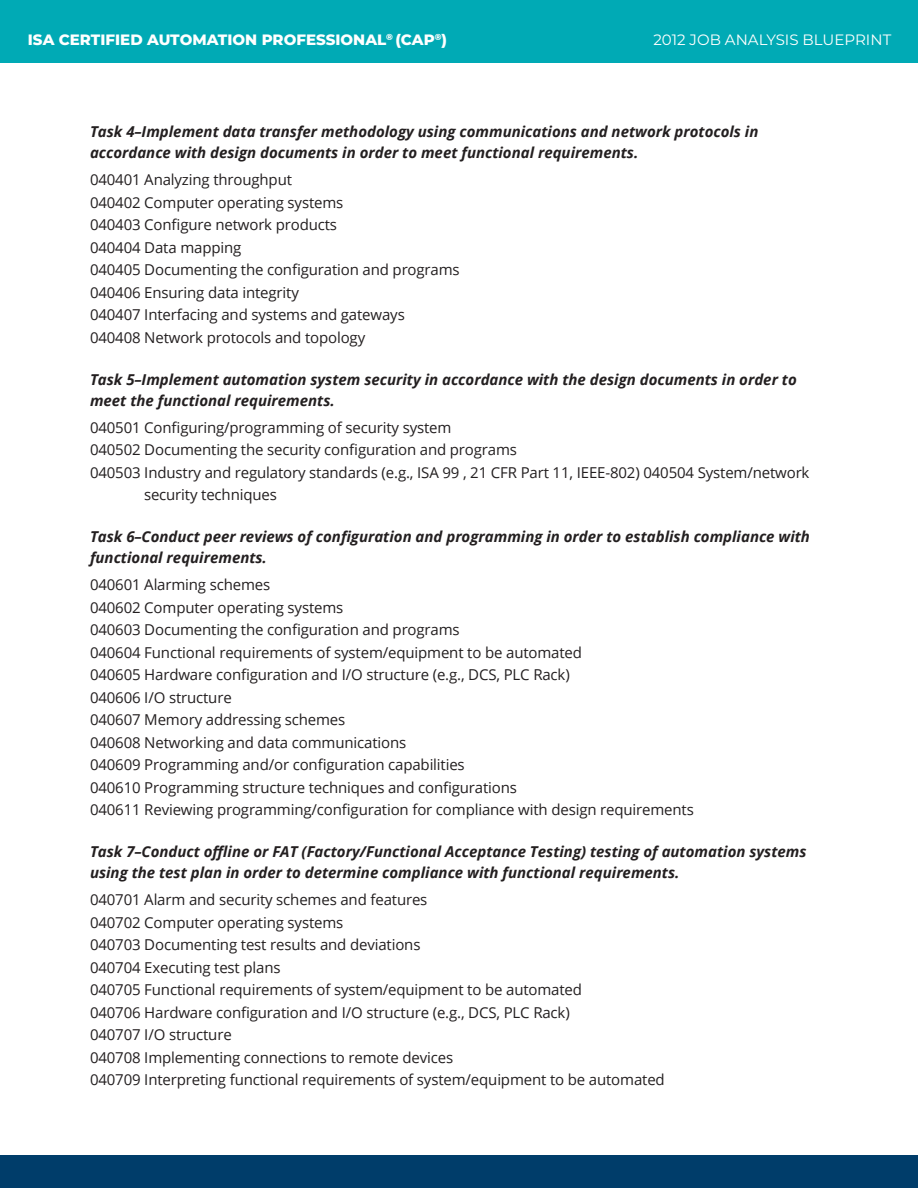
<style>
.page{position:relative;width:918px;height:1188px;background:#fff}
.page>*{position:absolute;margin:0;border:0;box-sizing:border-box;transform-origin:0 0}
.t1{font:15px/22.5px "Open Sans";letter-spacing:-.01em;color:#231f20}
.t2{font:italic 700 15px/21px "Open Sans";color:#231f20}
.t3{font:800 15px "Montserrat";color:#fff}
.t4{font:15px "Montserrat";color:#fff}
</style>
<div class="page">
<div style="left:0;top:1156px;width:918px;height:32px;background:#003d6a"></div>
<div style="left:0;top:0;width:918px;height:63px;background:#00aab5"></div>
<p class="t3" style="left:28px;top:28px;width:421px">ISA CERTIFIED AUTOMATION PROFESSIONAL<sup>®</sup> (CAP<sup>®</sup>)</p>
<p class="t4" style="left:653px;top:30px;width:239px">2012 JOB ANALYSIS BLUEPRINT</p>
<p class="t2" style="left:90px;top:121px;width:670px">Task 4–Implement data transfer methodology using communications and network protocols in accordance with design documents in order to meet functional requirements.</p>
<p class="t1" style="left:90px;top:168px;width:204px">040401 Analyzing throughput</p>
<p class="t1" style="left:90px;top:191px;width:255px">040402 Computer operating systems</p>
<p class="t1" style="left:90px;top:213px;width:249px">040403 Configure network products</p>
<p class="t1" style="left:90px;top:236px;width:153px">040404 Data mapping</p>
<p class="t1" style="left:90px;top:258px;width:371px">040405 Documenting the configuration and programs</p>
<p class="t1" style="left:90px;top:281px;width:210px">040406 Ensuring data integrity</p>
<p class="t1" style="left:90px;top:303px;width:316px">040407 Interfacing and systems and gateways</p>
<p class="t1" style="left:90px;top:326px;width:277px">040408 Network protocols and topology</p>
<p class="t2" style="left:90px;top:369px;width:708px">Task 5–Implement automation system security in accordance with the design documents in order to meet the functional requirements.</p>
<p class="t1" style="left:90px;top:416px;width:363px">040501 Configuring/programming of security system</p>
<p class="t1" style="left:90px;top:438px;width:428px">040502 Documenting the security configuration and programs</p>
<p class="t1" style="left:144px;top:461px;width:667px;text-indent:-54px">040503 Industry and regulatory standards (e.g., ISA 99 , 21 CFR Part 11, IEEE-802) 040504 System/network security techniques</p>
<p class="t2" style="left:90px;top:526px;width:722px">Task 6–Conduct peer reviews of configuration and programming in order to establish compliance with functional requirements.</p>
<p class="t1" style="left:90px;top:573px;width:182px">040601 Alarming schemes</p>
<p class="t1" style="left:90px;top:596px;width:255px">040602 Computer operating systems</p>
<p class="t1" style="left:90px;top:618px;width:371px">040603 Documenting the configuration and programs</p>
<p class="t1" style="left:90px;top:641px;width:494px">040604 Functional requirements of system/equipment to be automated</p>
<p class="t1" style="left:90px;top:663px;width:481px">040605 Hardware configuration and I/O structure (e.g., DCS, PLC Rack)</p>
<p class="t1" style="left:90px;top:686px;width:143px">040606 I/O structure</p>
<p class="t1" style="left:90px;top:708px;width:257px">040607 Memory addressing schemes</p>
<p class="t1" style="left:90px;top:731px;width:318px">040608 Networking and data communications</p>
<p class="t1" style="left:90px;top:753px;width:376px">040609 Programming and/or configuration capabilities</p>
<p class="t1" style="left:90px;top:776px;width:429px">040610 Programming structure techniques and configurations</p>
<p class="t1" style="left:90px;top:798px;width:605px">040611 Reviewing programming/configuration for compliance with design requirements</p>
<p class="t2" style="left:90px;top:841px;width:718px">Task 7–Conduct offline or FAT (Factory/Functional Acceptance Testing) testing of automation systems using the test plan in order to determine compliance with functional requirements.</p>
<p class="t1" style="left:90px;top:888px;width:339px">040701 Alarm and security schemes and features</p>
<p class="t1" style="left:90px;top:911px;width:255px">040702 Computer operating systems</p>
<p class="t1" style="left:90px;top:933px;width:332px">040703 Documenting test results and deviations</p>
<p class="t1" style="left:90px;top:956px;width:192px">040704 Executing test plans</p>
<p class="t1" style="left:90px;top:978px;width:494px">040705 Functional requirements of system/equipment to be automated</p>
<p class="t1" style="left:90px;top:1001px;width:481px">040706 Hardware configuration and I/O structure (e.g., DCS, PLC Rack)</p>
<p class="t1" style="left:90px;top:1023px;width:143px">040707 I/O structure</p>
<p class="t1" style="left:90px;top:1046px;width:365px">040708 Implementing connections to remote devices</p>
<p class="t1" style="left:90px;top:1068px;width:576px">040709 Interpreting functional requirements of system/equipment to be automated</p>
</div>
